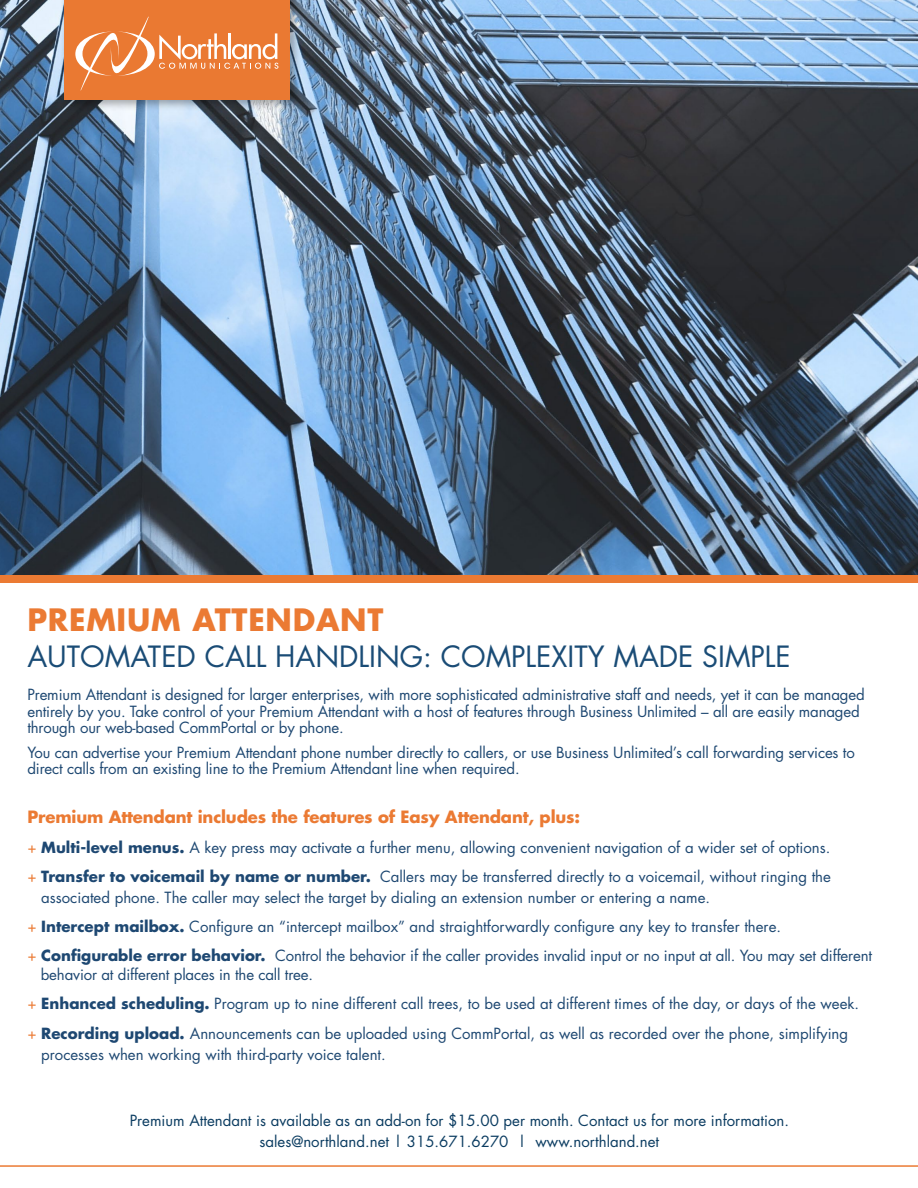
<style>
.page{position:relative;width:918px;height:1188px;background:#fff}
.page>*{position:absolute;margin:0;border:0;box-sizing:border-box;transform-origin:0 0}
.t1{font:700 30px "Futura";letter-spacing:.025em;color:#eb7a33}
.t2{font:28.5px "Futura";color:#1a4c76}
.t3{font:700 16.5px "Futura";letter-spacing:-.01em;color:#eb7a33}
.t4{font:15px/29.1px "Futura";letter-spacing:-.01em;color:#1e4872}
.t5{font:15px/21px "Futura";color:#0b3c61;text-align:center}
.s1{color:#eb7a33}
.s2{font-weight:700}
</style>
<div class="page">
<img style="left:0;top:0;width:918px;height:576px">
<div style="left:60px;top:0;width:242px;height:112px;background:#000;opacity:.33"></div>
<div style="left:64px;top:0;width:226px;height:100px;background:#ea7932"></div>
<svg style="left:75px;top:16px;width:203px;height:96px"></svg>
<div style="left:0;top:576px;width:918px;height:7px;background:#eb7a33"></div>
<hr style="left:0;top:1165px;width:918px;height:2px;background:#eb7a33">
<h1 class="t1" style="left:27px;top:599px;width:358px">PREMIUM ATTENDANT</h1>
<h2 class="t2" style="left:27px;top:637px;width:765px">AUTOMATED CALL HANDLING: COMPLEXITY MADE SIMPLE</h2>
<p class="t4" style="left:27px;top:686px;width:839px;line-height:16.5px">Premium Attendant is designed for larger enterprises, with more sophisticated administrative staff and needs, yet it can be managed entirely by you. Take control of your Premium Attendant with a host of features through Business Unlimited – all are easily managed through our web-based CommPortal or by phone.</p>
<p class="t4" style="left:27px;top:744px;width:829px;line-height:16.5px">You can advertise your Premium Attendant phone number directly to callers, or use Business Unlimited’s call forwarding services to direct calls from an existing line to the Premium Attendant line when required.</p>
<p class="t3" style="left:27px;top:806px;width:554px">Premium Attendant includes the features of Easy Attendant, plus:</p>
<p class="t4" style="left:27px;top:832px;width:805px"><span class="s1">+</span> <span class="s2">Multi-level menus.</span> A key press may activate a further menu, allowing convenient navigation of a wider set of options. <span class="s1">+</span> <span class="s2">Transfer to voicemail by name or number.</span> Callers may be transferred directly to a voicemail, without ringing the</p>
<p class="t4" style="left:27px;top:882px;width:846px;text-indent:14px">associated phone. The caller may select the target by dialing an extension number or entering a name.<br><span class="s1">+</span> <span class="s2">Intercept mailbox.</span> Configure an “intercept mailbox” and straightforwardly configure any key to transfer there.<br><span class="s1">+</span> <span class="s2">Configurable error behavior.</span> Control the behavior if the caller provides invalid input or no input at all. You may set different</p>
<p class="t4" style="left:27px;top:960px;width:833px;text-indent:13px">behavior at different places in the call tree.<br><span class="s1">+</span> <span class="s2">Enhanced scheduling.</span> Program up to nine different call trees, to be used at different times of the day, or days of the week. <span class="s1">+</span> <span class="s2">Recording upload.</span> Announcements can be uploaded using CommPortal, as well as recorded over the phone, simplifying</p>
<p class="t4" style="left:41px;top:1039px;width:346px">processes when working with third-party voice talent.</p>
<p class="t5" style="left:130px;top:1110px;width:661px">Premium Attendant is available as an add-on for $15.00 per month. Contact us for more information. sales@northland.net | 315.671.6270 | www.northland.net</p>
</div>
